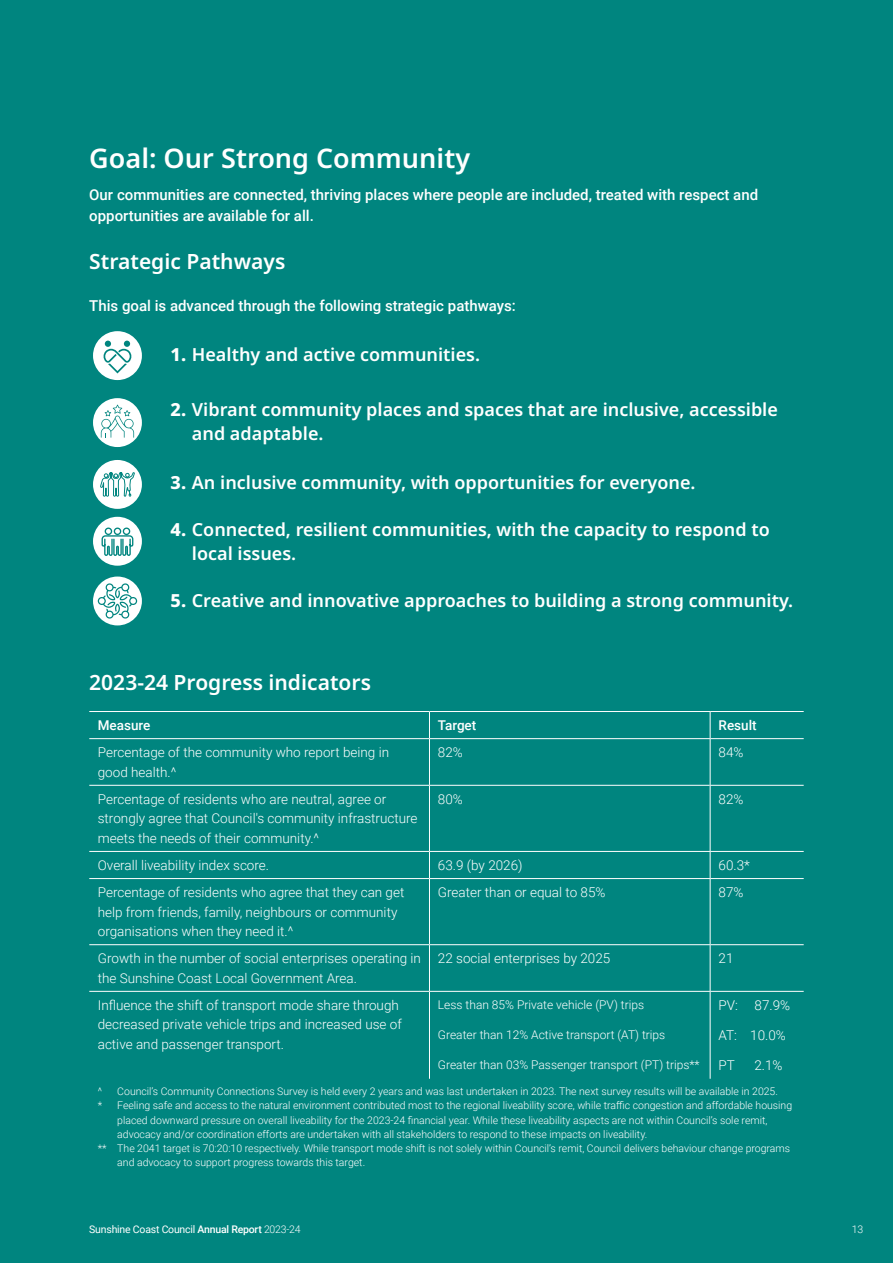
<style>
.page{position:relative;width:893px;height:1263px;background:#00857f}
.page>*{position:absolute;margin:0;border:0;box-sizing:border-box;transform-origin:0 0}
.t1{font:600 27px "Noto Sans";color:#fff}
.t2{font:600 21px "Noto Sans";color:#fff}
.t3{font:600 18px/24px "Noto Sans";color:#fff}
.t4{font:500 15px/21px "Roboto";color:#fff}
.t5{font:300 13.5px/19.5px "Roboto";color:#fff}
.t6{font:500 13.5px "Roboto";color:#fff}
.t7{font:300 12px "Roboto";color:#fff}
.t8{font:300 10.5px "Roboto";color:#fff}
.t9{font:10.5px "Roboto";letter-spacing:-.02em;color:#fff}
.s1{font-weight:800}
.s2{font-weight:500}
.s3{font-weight:300}
</style>
<div class="page">
<div style="left:93px;top:517px;width:49px;height:49px;background:#fff;border-radius:50%"></div>
<div style="left:93px;top:576px;width:49px;height:49px;background:#fff;border-radius:50%"></div>
<div style="left:93px;top:331px;width:49px;height:49px;background:#fff;border-radius:50%"></div>
<div style="left:93px;top:398px;width:49px;height:49px;background:#fff;border-radius:50%"></div>
<div style="left:93px;top:460px;width:49px;height:49px;background:#fff;border-radius:50%"></div>
<svg style="left:103px;top:341px;width:29px;height:32px"></svg>
<svg style="left:98px;top:398px;width:39px;height:221px"></svg>
<svg style="left:429px;top:852px;width:1px;height:26px"></svg>
<hr style="left:429px;top:879px;width:1px;height:65px;background:#fff">
<hr style="left:429px;top:945px;width:1px;height:46px;background:#fff">
<hr style="left:429px;top:992px;width:1px;height:87px;background:#fff">
<hr style="left:89px;top:738px;width:340px;height:1px;background:#fff">
<hr style="left:429px;top:738px;width:281px;height:1px;background:#fff">
<hr style="left:710px;top:738px;width:94px;height:1px;background:#fff">
<hr style="left:89px;top:785px;width:341px;height:1px;background:#fff">
<hr style="left:710px;top:785px;width:94px;height:1px;background:#fff">
<hr style="left:89px;top:851px;width:340px;height:1px;background:#fff">
<hr style="left:710px;top:851px;width:94px;height:1px;background:#fff">
<hr style="left:89px;top:878px;width:340px;height:1px;background:#fff">
<hr style="left:429px;top:878px;width:281px;height:1px;background:#fff">
<hr style="left:710px;top:878px;width:94px;height:1px;background:#fff">
<hr style="left:89px;top:711px;width:340px;height:1px;background:#fff">
<hr style="left:710px;top:711px;width:94px;height:1px;background:#fff">
<svg style="left:710px;top:852px;width:1px;height:26px"></svg>
<hr style="left:710px;top:879px;width:1px;height:65px;background:#fff">
<hr style="left:710px;top:945px;width:1px;height:46px;background:#fff">
<hr style="left:710px;top:992px;width:1px;height:87px;background:#fff">
<hr style="left:89px;top:944px;width:340px;height:1px;background:#fff">
<hr style="left:429px;top:944px;width:281px;height:1px;background:#fff">
<hr style="left:710px;top:944px;width:94px;height:1px;background:#fff">
<hr style="left:89px;top:991px;width:340px;height:1px;background:#fff">
<hr style="left:429px;top:991px;width:281px;height:1px;background:#fff">
<hr style="left:710px;top:991px;width:94px;height:1px;background:#fff">
<hr style="left:430px;top:785px;width:280px;height:1px;background:#fff">
<hr style="left:429px;top:711px;width:281px;height:1px;background:#fff">
<svg style="left:429px;top:712px;width:1px;height:26px"></svg>
<svg style="left:710px;top:712px;width:1px;height:26px"></svg>
<hr style="left:429px;top:739px;width:1px;height:46px;background:#fff">
<hr style="left:710px;top:739px;width:1px;height:46px;background:#fff">
<hr style="left:429px;top:786px;width:1px;height:65px;background:#fff">
<hr style="left:710px;top:786px;width:1px;height:65px;background:#fff">
<hr style="left:429px;top:851px;width:281px;height:1px;background:#fff">
<h1 class="t1" style="left:89px;top:139px;width:382px">Goal: Our Strong Community</h1>
<h3 class="t4" style="left:89px;top:183px;width:670px">Our communities are connected, thriving places where people are included, treated with respect and opportunities are available for all.</h3>
<h2 class="t2" style="left:89px;top:247px;width:198px">Strategic Pathways</h2>
<h3 class="t4" style="left:89px;top:295px;width:428px">This goal is advanced through the following strategic pathways:</h3>
<h3 class="t3" style="left:171px;top:343px;width:311px"><span class="s1">1.</span> Healthy and active communities.</h3>
<h3 class="t3" style="left:192px;top:397px;width:587px;text-indent:-21px"><span class="s1">2.</span> Vibrant community places and spaces that are inclusive, accessible and adaptable.</h3>
<h3 class="t3" style="left:171px;top:471px;width:526px"><span class="s1">3.</span> An inclusive community, with opportunities for everyone.</h3>
<h3 class="t3" style="left:192px;top:518px;width:579px;text-indent:-21px"><span class="s1">4.</span> Connected, resilient communities, with the capacity to respond to local issues.</h3>
<h3 class="t3" style="left:171px;top:589px;width:624px"><span class="s1">5.</span> Creative and innovative approaches to building a strong community.</h3>
<h2 class="t2" style="left:89px;top:667px;width:283px">2023-24 Progress indicators</h2>
<p class="t6" style="left:98px;top:716px;width:54px">Measure</p>
<p class="t6" style="left:438px;top:716px;width:40px">Target</p>
<p class="t6" style="left:719px;top:716px;width:40px">Result</p>
<p class="t5" style="left:98px;top:742px;width:293px">Percentage of the community who report being in good health.^</p>
<p class="t5" style="left:438px;top:742px;width:26px">82%</p>
<p class="t5" style="left:719px;top:742px;width:26px">84%</p>
<p class="t5" style="left:98px;top:789px;width:321px">Percentage of residents who are neutral, agree or strongly agree that Council's community infrastructure meets the needs of their community.^</p>
<p class="t5" style="left:438px;top:789px;width:26px">80%</p>
<p class="t5" style="left:719px;top:789px;width:26px">82%</p>
<p class="t5" style="left:98px;top:855px;width:173px">Overall liveability index score.</p>
<p class="t5" style="left:438px;top:855px;width:86px">63.9 (by 2026)</p>
<p class="t5" style="left:719px;top:855px;width:33px">60.3*</p>
<p class="t5" style="left:98px;top:882px;width:308px">Percentage of residents who agree that they can get help from friends, family, neighbours or community organisations when they need it.^</p>
<p class="t5" style="left:438px;top:882px;width:169px">Greater than or equal to 85%</p>
<p class="t5" style="left:719px;top:882px;width:26px">87%</p>
<p class="t5" style="left:98px;top:948px;width:325px">Growth in the number of social enterprises operating in the Sunshine Coast Local Government Area.</p>
<p class="t5" style="left:438px;top:948px;width:174px">22 social enterprises by 2025</p>
<p class="t5" style="left:719px;top:948px;width:16px">21</p>
<p class="t5" style="left:98px;top:995px;width:306px">Influence the shift of transport mode share through decreased private vehicle trips and increased use of active and passenger transport.</p>
<p class="t7" style="left:438px;top:996px;width:208px">Less than 85% Private vehicle (PV) trips</p>
<p class="t5" style="left:719px;top:995px;width:73px">PV: 87.9%</p>
<p class="t5" style="left:719px;top:1025px;width:69px">AT: 10.0%</p>
<p class="t5" style="left:719px;top:1055px;width:18px">PT</p>
<p class="t5" style="left:754px;top:1055px;width:30px">2.1%</p>
<p class="t7" style="left:438px;top:1026px;width:229px">Greater than 12% Active transport (AT) trips</p>
<p class="t7" style="left:438px;top:1056px;width:263px">Greater than 03% Passenger transport (PT) trips**</p>
<p class="t8" style="left:98px;top:1084px;width:6px">^</p>
<p class="t8" style="left:117px;top:1084px;width:662px">Council’s Community Connections Survey is held every 2 years and was last undertaken in 2023. The next survey results will be available in 2025.</p>
<p class="t8" style="left:98px;top:1098px;width:696px">* Feeling safe and access to the natural environment contributed most to the regional liveability score, while traffic congestion and affordable housing</p>
<p class="t8" style="left:117px;top:1112px;width:652px">placed downward pressure on overall liveability for the 2023-24 financial year. While these liveability aspects are not within Council’s sole remit,</p>
<p class="t8" style="left:117px;top:1127px;width:531px">advocacy and/or coordination efforts are undertaken with all stakeholders to respond to these impacts on liveability.</p>
<p class="t8" style="left:98px;top:1141px;width:694px">** The 2041 target is 70:20:10 respectively. While transport mode shift is not solely within Council’s remit, Council delivers behaviour change programs</p>
<p class="t8" style="left:117px;top:1155px;width:249px">and advocacy to support progress towards this target.</p>
<p class="t9" style="left:89px;top:1222px;width:213px">Sunshine Coast Council <span class="s2">Annual Report</span> <span class="s3">2023-24</span></p>
<p class="t8" style="left:852px;top:1222px;width:13px">13</p>
</div>
